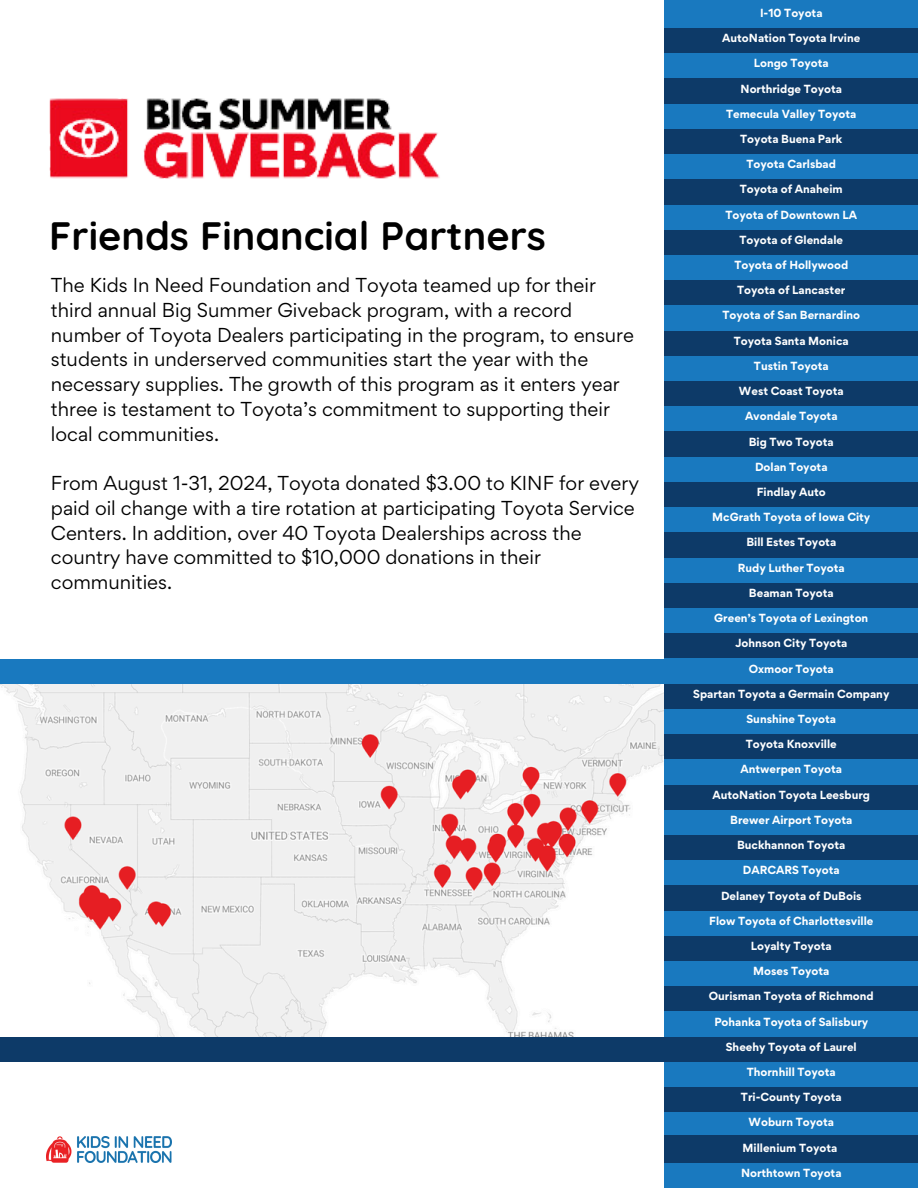
<style>
.page{position:relative;width:918px;height:1188px;background:#fff}
.page>*{position:absolute;margin:0;border:0;box-sizing:border-box;transform-origin:0 0}
.t1{font:700 39.6px "Quicksand";color:#000}
.t2{font:18px/24.8px "Gordita";color:#000}
.t3{font:700 10.5px "Gordita";color:#fff}
</style>
<div class="page">
<img style="left:49px;top:98px;width:391px;height:81px">
<img style="left:47px;top:1137px;width:125px;height:26px">
<img style="left:0;top:684px;width:665px;height:353px">
<div style="left:665px;top:1110px;width:253px;height:28px;background:#1979bf"></div>
<div style="left:665px;top:1084px;width:253px;height:28px;background:#0d3a68"></div>
<div style="left:665px;top:1059px;width:253px;height:28px;background:#1979bf"></div>
<div style="left:665px;top:1034px;width:253px;height:28px;background:#0d3a68"></div>
<div style="left:665px;top:1009px;width:253px;height:28px;background:#1979bf"></div>
<div style="left:665px;top:984px;width:253px;height:27px;background:#0d3a68"></div>
<div style="left:665px;top:958px;width:253px;height:28px;background:#1979bf"></div>
<div style="left:665px;top:933px;width:253px;height:28px;background:#0d3a68"></div>
<div style="left:665px;top:908px;width:253px;height:28px;background:#1979bf"></div>
<div style="left:665px;top:883px;width:253px;height:28px;background:#0d3a68"></div>
<div style="left:665px;top:857px;width:253px;height:28px;background:#1979bf"></div>
<div style="left:665px;top:832px;width:253px;height:28px;background:#0d3a68"></div>
<div style="left:665px;top:807px;width:253px;height:28px;background:#1979bf"></div>
<div style="left:665px;top:782px;width:253px;height:28px;background:#0d3a68"></div>
<div style="left:665px;top:757px;width:253px;height:28px;background:#1979bf"></div>
<div style="left:665px;top:731px;width:253px;height:28px;background:#0d3a68"></div>
<div style="left:665px;top:706px;width:253px;height:28px;background:#1979bf"></div>
<div style="left:665px;top:681px;width:253px;height:28px;background:#0d3a68"></div>
<div style="left:665px;top:656px;width:253px;height:28px;background:#1979bf"></div>
<div style="left:665px;top:630px;width:253px;height:28px;background:#0d3a68"></div>
<div style="left:665px;top:605px;width:253px;height:28px;background:#1979bf"></div>
<div style="left:665px;top:580px;width:253px;height:28px;background:#0d3a68"></div>
<div style="left:665px;top:555px;width:253px;height:28px;background:#1979bf"></div>
<div style="left:665px;top:530px;width:253px;height:28px;background:#0d3a68"></div>
<div style="left:665px;top:504px;width:253px;height:28px;background:#1979bf"></div>
<div style="left:665px;top:479px;width:253px;height:28px;background:#0d3a68"></div>
<div style="left:665px;top:454px;width:253px;height:28px;background:#1979bf"></div>
<div style="left:665px;top:429px;width:253px;height:28px;background:#0d3a68"></div>
<div style="left:665px;top:403px;width:253px;height:28px;background:#1979bf"></div>
<div style="left:665px;top:378px;width:253px;height:28px;background:#0d3a68"></div>
<div style="left:665px;top:353px;width:253px;height:28px;background:#1979bf"></div>
<div style="left:665px;top:328px;width:253px;height:28px;background:#0d3a68"></div>
<div style="left:665px;top:303px;width:253px;height:28px;background:#1979bf"></div>
<div style="left:665px;top:277px;width:253px;height:28px;background:#0d3a68"></div>
<div style="left:665px;top:252px;width:253px;height:28px;background:#1979bf"></div>
<div style="left:665px;top:227px;width:253px;height:28px;background:#0d3a68"></div>
<div style="left:665px;top:202px;width:253px;height:28px;background:#1979bf"></div>
<div style="left:665px;top:177px;width:253px;height:27px;background:#0d3a68"></div>
<div style="left:665px;top:151px;width:253px;height:28px;background:#1979bf"></div>
<div style="left:665px;top:126px;width:253px;height:28px;background:#0d3a68"></div>
<div style="left:665px;top:101px;width:253px;height:28px;background:#1979bf"></div>
<div style="left:665px;top:76px;width:253px;height:28px;background:#0d3a68"></div>
<div style="left:665px;top:50px;width:253px;height:28px;background:#1979bf"></div>
<div style="left:665px;top:25px;width:253px;height:28px;background:#0d3a68"></div>
<div style="left:665px;top:0;width:253px;height:28px;background:#1979bf"></div>
<div style="left:665px;top:1160px;width:253px;height:28px;background:#1979bf"></div>
<div style="left:665px;top:1135px;width:253px;height:28px;background:#0d3a68"></div>
<div style="left:0;top:1037px;width:672px;height:25px;background:#0d3a68"></div>
<div style="left:0;top:659px;width:677px;height:25px;background:#1979bf"></div>
<p class="t1" style="left:49px;top:211px;width:498px">Friends Financial Partners</p>
<p class="t2" style="left:51px;top:273px;width:585px">The Kids In Need Foundation and Toyota teamed up for their third annual Big Summer Giveback program, with a record number of Toyota Dealers participating in the program, to ensure students in underserved communities start the year with the necessary supplies. The growth of this program as it enters year three is testament to Toyota’s commitment to supporting their local communities.</p>
<p class="t2" style="left:51px;top:471px;width:590px">From August 1-31, 2024, Toyota donated $3.00 to KINF for every paid oil change with a tire rotation at participating Toyota Service Centers. In addition, over 40 Toyota Dealerships across the country have committed to $10,000 donations in their communities.</p>
<p class="t3" style="left:760px;top:6px;width:64px">I-10 Toyota</p>
<p class="t3" style="left:722px;top:31px;width:140px">AutoNation Toyota Irvine</p>
<p class="t3" style="left:754px;top:56px;width:77px">Longo Toyota</p>
<p class="t3" style="left:741px;top:81px;width:103px">Northridge Toyota</p>
<p class="t3" style="left:726px;top:107px;width:132px">Temecula Valley Toyota</p>
<p class="t3" style="left:740px;top:132px;width:104px">Toyota Buena Park</p>
<p class="t3" style="left:747px;top:157px;width:91px">Toyota Carlsbad</p>
<p class="t3" style="left:740px;top:182px;width:104px">Toyota of Anaheim</p>
<p class="t3" style="left:725px;top:207px;width:133px">Toyota of Downtown LA</p>
<p class="t3" style="left:739px;top:233px;width:105px">Toyota of Glendale</p>
<p class="t3" style="left:734px;top:258px;width:115px">Toyota of Hollywood</p>
<p class="t3" style="left:737px;top:283px;width:110px">Toyota of Lancaster</p>
<p class="t3" style="left:722px;top:308px;width:139px">Toyota of San Bernardino</p>
<p class="t3" style="left:734px;top:334px;width:116px">Toyota Santa Monica</p>
<p class="t3" style="left:754px;top:359px;width:76px">Tustin Toyota</p>
<p class="t3" style="left:739px;top:384px;width:106px">West Coast Toyota</p>
<p class="t3" style="left:745px;top:409px;width:94px">Avondale Toyota</p>
<p class="t3" style="left:749px;top:434px;width:87px">Big Two Toyota</p>
<p class="t3" style="left:755px;top:460px;width:74px">Dolan Toyota</p>
<p class="t3" style="left:757px;top:485px;width:71px">Findlay Auto</p>
<p class="t3" style="left:712px;top:510px;width:160px">McGrath Toyota of Iowa City</p>
<p class="t3" style="left:746px;top:535px;width:91px">Bill Estes Toyota</p>
<p class="t3" style="left:738px;top:561px;width:109px">Rudy Luther Toyota</p>
<p class="t3" style="left:749px;top:586px;width:86px">Beaman Toyota</p>
<p class="t3" style="left:714px;top:611px;width:156px">Green’s Toyota of Lexington</p>
<p class="t3" style="left:735px;top:636px;width:114px">Johnson City Toyota</p>
<p class="t3" style="left:749px;top:661px;width:86px">Oxmoor Toyota</p>
<p class="t3" style="left:693px;top:687px;width:198px">Spartan Toyota a Germain Company</p>
<p class="t3" style="left:746px;top:712px;width:91px">Sunshine Toyota</p>
<p class="t3" style="left:746px;top:737px;width:92px">Toyota Knoxville</p>
<p class="t3" style="left:741px;top:762px;width:103px">Antwerpen Toyota</p>
<p class="t3" style="left:713px;top:787px;width:159px">AutoNation Toyota Leesburg</p>
<p class="t3" style="left:730px;top:813px;width:124px">Brewer Airport Toyota</p>
<p class="t3" style="left:737px;top:838px;width:110px">Buckhannon Toyota</p>
<p class="t3" style="left:743px;top:863px;width:99px">DARCARS Toyota</p>
<p class="t3" style="left:721px;top:888px;width:142px">Delaney Toyota of DuBois</p>
<p class="t3" style="left:709px;top:914px;width:166px">Flow Toyota of Charlottesville</p>
<p class="t3" style="left:751px;top:939px;width:83px">Loyalty Toyota</p>
<p class="t3" style="left:753px;top:964px;width:78px">Moses Toyota</p>
<p class="t3" style="left:709px;top:989px;width:167px">Ourisman Toyota of Richmond</p>
<p class="t3" style="left:714px;top:1014px;width:155px">Pohanka Toyota of Salisbury</p>
<p class="t3" style="left:726px;top:1040px;width:133px">Sheehy Toyota of Laurel</p>
<p class="t3" style="left:747px;top:1065px;width:91px">Thornhill Toyota</p>
<p class="t3" style="left:741px;top:1090px;width:102px">Tri-County Toyota</p>
<p class="t3" style="left:749px;top:1115px;width:87px">Woburn Toyota</p>
<h2 class="t3" style="left:743px;top:1141px;width:96px">Millenium Toyota</h2>
<h1 class="t3" style="left:741px;top:1166px;width:102px">Northtown Toyota</h1>
</div>
